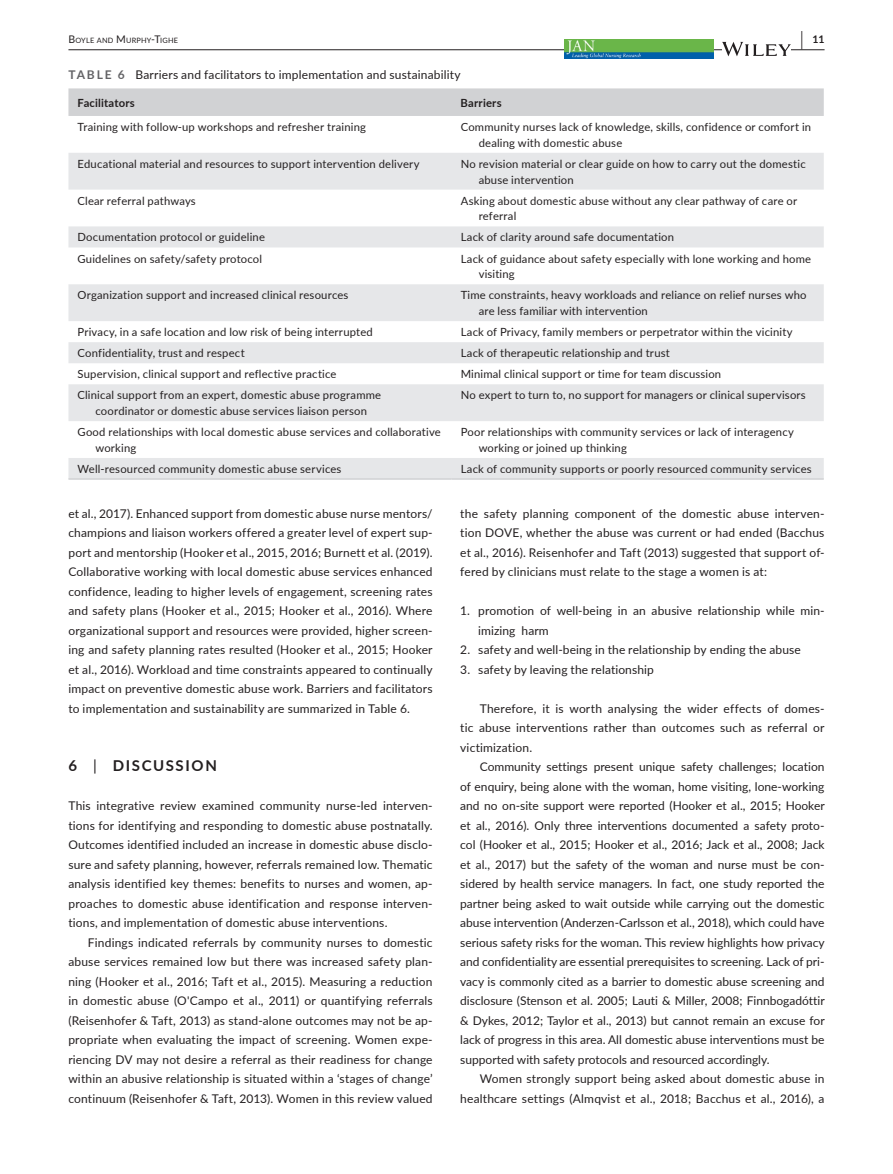
<style>
.page{position:relative;width:893px;height:1174px;background:#fff}
.page>*{position:absolute;margin:0;border:0;box-sizing:border-box;transform-origin:0 0}
.t1{font:700 15px "Lato";letter-spacing:.11em;color:#231f20}
.t2{font:12px/19.5px "Lato";letter-spacing:.01em;color:#231f20;text-align:justify}
.t3{font:11.25px/15.8px "Lato";letter-spacing:.015em;color:#231f20}
.t4{font:700 11.25px "Lato";letter-spacing:.02em;color:#231f20}
.t5{font:700 10.5px "Lato";color:#231f20}
.t6{font:7.35px "Lato";letter-spacing:.025em;color:#231f20}
.s1{font-size:10.5px}
.s2{font-size:19.5px}
.s3{font-weight:700;color:#636366}
.s4{font-weight:400}
</style>
<div class="page">
<hr style="left:68px;top:49px;width:756px;height:1px;background:#231f20">
<img style="left:565px;top:39px;width:149px;height:20px">
<svg style="left:722px;top:42px;width:69px;height:14px"></svg>
<div style="left:68px;top:88px;width:756px;height:28px;background:#d1d2d4"></div>
<svg style="left:68px;top:153px;width:756px;height:325px;fill:#e6e7e9"></svg>
<hr style="left:68px;top:478px;width:384px;height:2px;background:#d1d2d4">
<hr style="left:452px;top:478px;width:372px;height:2px;background:#d1d2d4">
<p class="t6" style="left:68px;top:35px;width:111px"><span class="s1">B</span>OYLE AND <span class="s1">M</span>URPHY<span class="s1">-T</span>IGHE</p>
<p class="t5" style="left:801px;top:31px;width:25px"><span class="s2">|</span> 11</p>
<p class="t2" style="left:68px;top:64px;width:394px"><span class="s3">TABLE 6</span> Barriers and facilitators to implementation and sustainability</p>
<p class="t4" style="left:77px;top:94px;width:59px">Facilitators</p>
<p class="t4" style="left:461px;top:94px;width:43px">Barriers</p>
<p class="t3" style="left:77px;top:119px;width:290px">Training with follow-up workshops and refresher training</p>
<p class="t3" style="left:479px;top:119px;width:334px;text-indent:-18px">Community nurses lack of knowledge, skills, confidence or comfort in dealing with domestic abuse</p>
<p class="t3" style="left:77px;top:155px;width:344px">Educational material and resources to support intervention delivery</p>
<p class="t3" style="left:479px;top:155px;width:329px;text-indent:-18px">No revision material or clear guide on how to carry out the domestic abuse intervention</p>
<p class="t3" style="left:77px;top:192px;width:120px">Clear referral pathways</p>
<p class="t3" style="left:479px;top:192px;width:320px;text-indent:-18px">Asking about domestic abuse without any clear pathway of care or referral</p>
<p class="t3" style="left:77px;top:229px;width:189px">Documentation protocol or guideline</p>
<p class="t3" style="left:461px;top:229px;width:215px">Lack of clarity around safe documentation</p>
<p class="t3" style="left:77px;top:250px;width:186px">Guidelines on safety/safety protocol</p>
<p class="t3" style="left:479px;top:250px;width:334px;text-indent:-18px">Lack of guidance about safety especially with lone working and home visiting</p>
<p class="t3" style="left:77px;top:287px;width:273px">Organization support and increased clinical resources</p>
<p class="t3" style="left:479px;top:287px;width:329px;text-indent:-18px">Time constraints, heavy workloads and reliance on relief nurses who are less familiar with intervention</p>
<p class="t3" style="left:77px;top:324px;width:297px">Privacy, in a safe location and low risk of being interrupted</p>
<p class="t3" style="left:461px;top:324px;width:333px">Lack of Privacy, family members or perpetrator within the vicinity</p>
<p class="t3" style="left:77px;top:345px;width:169px">Confidentiality, trust and respect</p>
<p class="t3" style="left:461px;top:345px;width:211px">Lack of therapeutic relationship and trust</p>
<p class="t3" style="left:77px;top:366px;width:261px">Supervision, clinical support and reflective practice</p>
<p class="t3" style="left:461px;top:366px;width:262px">Minimal clinical support or time for team discussion</p>
<p class="t3" style="left:77px;top:387px;width:305px;text-align:center">Clinical support from an expert, domestic abuse programme coordinator or domestic abuse services liaison person</p>
<p class="t3" style="left:461px;top:387px;width:347px">No expert to turn to, no support for managers or clinical supervisors</p>
<p class="t3" style="left:95px;top:424px;width:347px;text-indent:-18px">Good relationships with local domestic abuse services and collaborative working</p>
<p class="t3" style="left:479px;top:424px;width:317px;text-indent:-18px">Poor relationships with community services or lack of interagency working or joined up thinking</p>
<p class="t3" style="left:77px;top:460px;width:266px">Well-resourced community domestic abuse services</p>
<p class="t3" style="left:461px;top:460px;width:353px">Lack of community supports or poorly resourced community services</p>
<p class="t2" style="left:68px;top:503px;width:366px">et al., 2017). Enhanced support from domestic abuse nurse mentors/ champions and liaison workers offered a greater level of expert sup&shy;port and mentorship (Hooker et al., 2015, 2016; Burnett et al. (2019).<br>Collaborative working with local domestic abuse services enhanced confidence, leading to higher levels of engagement, screening rates and safety plans (Hooker et al., 2015; Hooker et al., 2016). Where organizational support and resources were provided, higher screen&shy;ing and safety planning rates resulted (Hooker et al., 2015; Hooker et al., 2016). Workload and time constraints appeared to continually impact on preventive domestic abuse work. Barriers and facilitators to implementation and sustainability are summarized in Table 6.</p>
<p class="t1" style="left:68px;top:755px;width:150px">6 <span class="s4">|</span> DISCUSSION</p>
<p class="t2" style="left:68px;top:795px;width:366px">This integrative review examined community nurse-led interven&shy;tions for identifying and responding to domestic abuse postnatally.<br>Outcomes identified included an increase in domestic abuse disclo&shy;sure and safety planning, however, referrals remained low. Thematic analysis identified key themes: benefits to nurses and women, ap&shy;proaches to domestic abuse identification and response interven&shy;tions, and implementation of domestic abuse interventions.</p>
<p class="t2" style="left:68px;top:932px;width:366px;text-indent:20px">Findings indicated referrals by community nurses to domestic abuse services remained low but there was increased safety plan&shy;ning (Hooker et al., 2016; Taft et al., 2015). Measuring a reduction in domestic abuse (O'Campo et al., 2011) or quantifying referrals (Reisenhofer &amp; Taft, 2013) as stand-alone outcomes may not be ap&shy;propriate when evaluating the impact of screening. Women expe&shy;riencing DV may not desire a referral as their readiness for change within an abusive relationship is situated within a ‘stages of change’ continuum (Reisenhofer &amp; Taft, 2013). Women in this review valued</p>
<p class="t2" style="left:460px;top:503px;width:366px">the safety planning component of the domestic abuse interven&shy;tion DOVE, whether the abuse was current or had ended (Bacchus et al., 2016). Reisenhofer and Taft (2013) suggested that support of&shy;fered by clinicians must relate to the stage a women is at:</p>
<p class="t2" style="left:478px;top:600px;width:348px;text-indent:-18px">1. promotion of well-being in an abusive relationship while min&shy;imizing harm</p>
<p class="t2" style="left:460px;top:639px;width:342px">2. safety and well-being in the relationship by ending the abuse</p>
<p class="t2" style="left:460px;top:659px;width:195px">3. safety by leaving the relationship</p>
<p class="t2" style="left:460px;top:698px;width:366px;text-indent:20px">Therefore, it is worth analysing the wider effects of domes&shy;tic abuse interventions rather than outcomes such as referral or victimization.</p>
<p class="t2" style="left:460px;top:756px;width:366px;text-indent:20px">Community settings present unique safety challenges; location of enquiry, being alone with the woman, home visiting, lone-working and no on-site support were reported (Hooker et al., 2015; Hooker et al., 2016). Only three interventions documented a safety proto&shy;col (Hooker et al., 2015; Hooker et al., 2016; Jack et al., 2008; Jack et al., 2017) but the safety of the woman and nurse must be con&shy;sidered by health service managers. In fact, one study reported the partner being asked to wait outside while carrying out the domestic abuse intervention (Anderzen-Carlsson et al., 2018), which could have serious safety risks for the woman. This review highlights how privacy and confidentiality are essential prerequisites to screening. Lack of pri&shy;vacy is commonly cited as a barrier to domestic abuse screening and disclosure (Stenson et al. 2005; Lauti &amp; Miller, 2008; Finnbogadóttir &amp; Dykes, 2012; Taylor et al., 2013) but cannot remain an excuse for lack of progress in this area. All domestic abuse interventions must be supported with safety protocols and resourced accordingly.</p>
<p class="t2" style="left:460px;top:1068px;width:366px;text-align:right">Women strongly support being asked about domestic abuse in healthcare settings (Almqvist et al., 2018; Bacchus et al., 2016), a</p>
</div>
